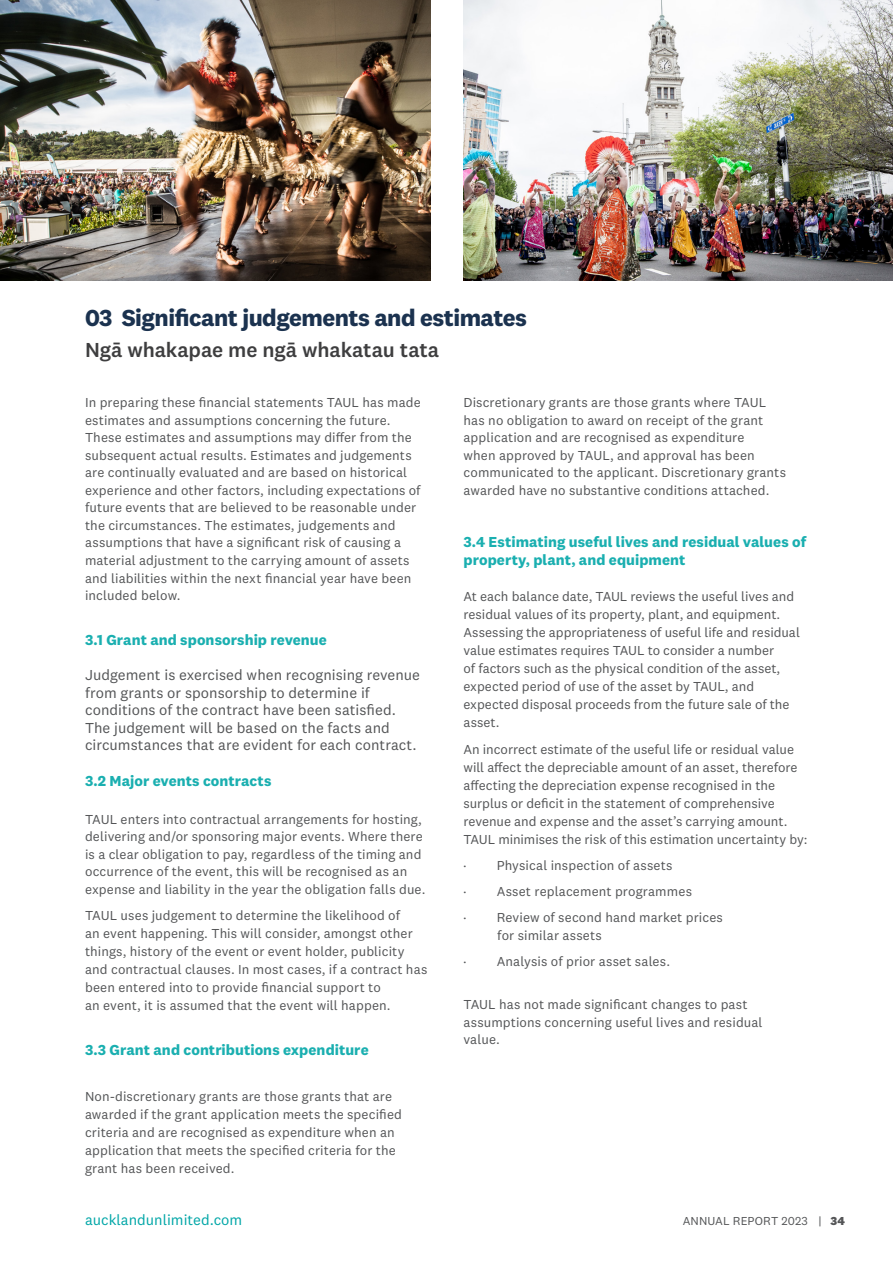
<style>
.page{position:relative;width:893px;height:1263px;background:#fff}
.page>*{position:absolute;margin:0;border:0;box-sizing:border-box;transform-origin:0 0}
.Subhead{font:700 24px "National 2";letter-spacing:-.02em;color:#1b324f}
.NEW_Sub_Heading{font:500 21px "National 2";letter-spacing:-.005em;color:#3e3e3f}
.Subhead_minor{font:15px/17.5px "National 2";letter-spacing:.005em;color:#545557}
.Subhead_minor-2{font:700 15px "National 2";letter-spacing:.005em;color:#1aafb0}
.Body_copy{font:700 15px/18px "National 2";letter-spacing:.005em;color:#1aafb0}
.t1{font:15px "National 2";color:#00a6a7}
.Body_copy-2{font:13.5px/17.5px "National 2";letter-spacing:.005em;color:#545557}
.t2{font:12px "National 2";letter-spacing:.005em;color:#545557}
.s1{font-weight:800}
</style>
<div class="page">
<img style="left:0;top:0;width:430px;height:281px">
<img style="left:463px;top:0;width:430px;height:281px">
<p class="Subhead" style="left:85px;top:303px;width:444px">03 Significant judgements and estimates</p>
<p class="NEW_Sub_Heading" style="left:85px;top:337px;width:356px">Ngā whakapae me ngā whakatau tata</p>
<p class="Body_copy-2" style="left:85px;top:393px;width:337px">In preparing these financial statements TAUL has made estimates and assumptions concerning the future.<br>These estimates and assumptions may differ from the subsequent actual results. Estimates and judgements are continually evaluated and are based on historical experience and other factors, including expectations of future events that are believed to be reasonable under the circumstances. The estimates, judgements and assumptions that have a significant risk of causing a material adjustment to the carrying amount of assets and liabilities within the next financial year have been included below.</p>
<p class="Subhead_minor-2" style="left:85px;top:630px;width:243px">3.1 Grant and sponsorship revenue</p>
<p class="Subhead_minor" style="left:85px;top:666px;width:337px">Judgement is exercised when recognising revenue from grants or sponsorship to determine if conditions of the contract have been satisfied.<br>The judgement will be based on the facts and circumstances that are evident for each contract.</p>
<p class="Subhead_minor-2" style="left:85px;top:771px;width:188px">3.2 Major events contracts</p>
<p class="Body_copy-2" style="left:85px;top:810px;width:342px">TAUL enters into contractual arrangements for hosting, delivering and/or sponsoring major events. Where there is a clear obligation to pay, regardless of the timing and occurrence of the event, this will be recognised as an expense and liability in the year the obligation falls due.</p>
<p class="Body_copy-2" style="left:85px;top:906px;width:344px;line-height:18px">TAUL uses judgement to determine the likelihood of<br>an event happening. This will consider, amongst other things, history of the event or event holder, publicity and contractual clauses. In most cases, if a contract has been entered into to provide financial support to<br>an event, it is assumed that the event will happen.</p>
<p class="Subhead_minor-2" style="left:85px;top:1040px;width:285px">3.3 Grant and contributions expenditure</p>
<p class="Body_copy-2" style="left:85px;top:1088px;width:318px;line-height:18px">Non-discretionary grants are those grants that are awarded if the grant application meets the specified criteria and are recognised as expenditure when an application that meets the specified criteria for the grant has been received.</p>
<p class="Body_copy-2" style="left:463px;top:393px;width:324px">Discretionary grants are those grants where TAUL has no obligation to award on receipt of the grant application and are recognised as expenditure<br>when approved by TAUL, and approval has been communicated to the applicant. Discretionary grants awarded have no substantive conditions attached.</p>
<p class="Body_copy" style="left:463px;top:533px;width:344px">3.4 Estimating useful lives and residual values of property, plant, and equipment</p>
<p class="Body_copy-2" style="left:463px;top:588px;width:338px;line-height:18px">At each balance date, TAUL reviews the useful lives and residual values of its property, plant, and equipment.<br>Assessing the appropriateness of useful life and residual value estimates requires TAUL to consider a number<br>of factors such as the physical condition of the asset, expected period of use of the asset by TAUL, and expected disposal proceeds from the future sale of the asset.</p>
<p class="Body_copy-2" style="left:463px;top:740px;width:346px;line-height:18px">An incorrect estimate of the useful life or residual value will affect the depreciable amount of an asset, therefore affecting the depreciation expense recognised in the surplus or deficit in the statement of comprehensive revenue and expense and the asset’s carrying amount.<br>TAUL minimises the risk of this estimation uncertainty by:</p>
<p class="Body_copy-2" style="left:463px;top:856px;width:211px">· Physical inspection of assets</p>
<p class="Body_copy-2" style="left:463px;top:882px;width:230px">· Asset replacement programmes</p>
<p class="Body_copy-2" style="left:497px;top:908px;width:227px;text-indent:-34px">· Review of second hand market prices for similar assets</p>
<p class="Body_copy-2" style="left:463px;top:952px;width:208px">· Analysis of prior asset sales.</p>
<p class="Body_copy-2" style="left:463px;top:996px;width:301px">TAUL has not made significant changes to past assumptions concerning useful lives and residual value.</p>
<p class="t1" style="left:85px;top:1211px;width:159px">aucklandunlimited.com</p>
<p class="t2" style="left:683px;top:1214px;width:164px">ANNUAL REPORT 2023 | <span class="s1">34</span></p>
</div>
